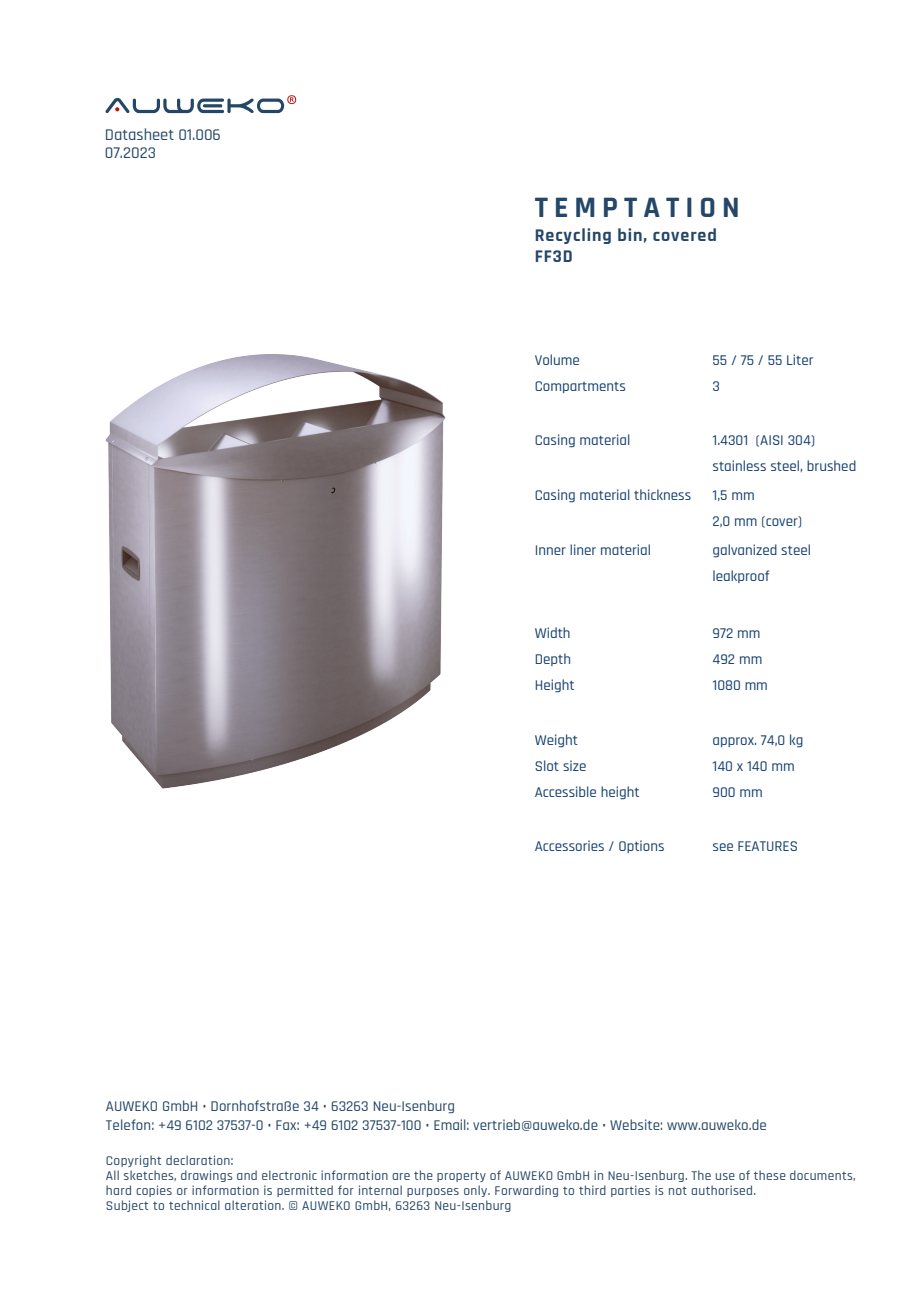
<style>
.page{position:relative;width:919px;height:1289px;background:#fff}
.page>*{position:absolute;margin:0;border:0;box-sizing:border-box;transform-origin:0 0}
.t1{font:700 30px "Rajdhani";letter-spacing:.2em;color:#244668}
.t2{font:700 18px "Rajdhani";letter-spacing:.05em;color:#244668}
.t3{font:500 16.5px "Rajdhani";color:#254768}
.t4{font:500 15px "Rajdhani";color:#154070}
.t5{font:500 15px "Rajdhani";letter-spacing:.005em;color:#244668}
.t6{font:500 13.5px/15px "Rajdhani";letter-spacing:.025em;color:#244668}
</style>
<div class="page">
<img style="left:105px;top:354px;width:341px;height:435px">
<svg style="left:105px;top:95px;width:191px;height:18px"></svg>
<p class="t3" style="left:105px;top:125px;width:118px">Datasheet 01.006</p>
<p class="t3" style="left:105px;top:143px;width:53px">07.2023</p>
<p class="t1" style="left:534px;top:189px;width:206px">TEMPTATION</p>
<p class="t2" style="left:534px;top:224px;width:183px">Recycling bin, covered</p>
<p class="t2" style="left:534px;top:245px;width:40px">FF3D</p>
<p class="t4" style="left:534px;top:351px;width:47px">Volume</p>
<p class="t4" style="left:712px;top:351px;width:103px">55 / 75 / 55 Liter</p>
<p class="t4" style="left:534px;top:377px;width:93px">Compartments</p>
<p class="t4" style="left:712px;top:377px;width:9px">3</p>
<p class="t4" style="left:534px;top:431px;width:97px">Casing material</p>
<p class="t4" style="left:712px;top:431px;width:104px">1.4301 (AISI 304)</p>
<p class="t4" style="left:712px;top:457px;width:145px">stainless steel, brushed</p>
<p class="t4" style="left:534px;top:486px;width:158px">Casing material thickness</p>
<p class="t4" style="left:712px;top:486px;width:44px">1,5 mm</p>
<p class="t4" style="left:712px;top:512px;width:91px">2,0 mm (cover)</p>
<p class="t4" style="left:534px;top:541px;width:118px">Inner liner material</p>
<p class="t4" style="left:712px;top:541px;width:100px">galvanized steel</p>
<p class="t4" style="left:712px;top:567px;width:59px">leakproof</p>
<p class="t4" style="left:534px;top:624px;width:37px">Width</p>
<p class="t4" style="left:712px;top:624px;width:49px">972 mm</p>
<p class="t4" style="left:534px;top:650px;width:38px">Depth</p>
<p class="t4" style="left:712px;top:650px;width:51px">492 mm</p>
<p class="t4" style="left:534px;top:676px;width:41px">Height</p>
<p class="t4" style="left:712px;top:676px;width:57px">1080 mm</p>
<p class="t4" style="left:534px;top:731px;width:45px">Weight</p>
<p class="t4" style="left:712px;top:731px;width:93px">approx. 74,0 kg</p>
<p class="t4" style="left:534px;top:757px;width:53px">Slot size</p>
<p class="t4" style="left:712px;top:757px;width:84px">140 x 140 mm</p>
<p class="t4" style="left:534px;top:783px;width:106px">Accessible height</p>
<p class="t4" style="left:712px;top:783px;width:52px">900 mm</p>
<p class="t4" style="left:534px;top:837px;width:131px">Accessories / Options</p>
<p class="t4" style="left:712px;top:837px;width:87px">see FEATURES</p>
<p class="t5" style="left:106px;top:1097px;width:350px">AUWEKO GmbH • Dornhofstraße 34 • 63263 Neu-Isenburg</p>
<p class="t5" style="left:106px;top:1116px;width:662px">Telefon: +49 6102 37537-0 • Fax: +49 6102 37537-100 • Email: vertrieb@auweko.de • Website: www.auweko.de</p>
<p class="t6" style="left:106px;top:1153px;width:129px">Copyright declaration:</p>
<p class="t6" style="left:106px;top:1168px;width:751px">All sketches, drawings and electronic information are the property of AUWEKO GmbH in Neu-Isenburg. The use of these documents, hard copies or information is permitted for internal purposes only. Forwarding to third parties is not authorised.</p>
<p class="t6" style="left:106px;top:1198px;width:407px">Subject to technical alteration. © AUWEKO GmbH, 63263 Neu-Isenburg</p>
</div>
